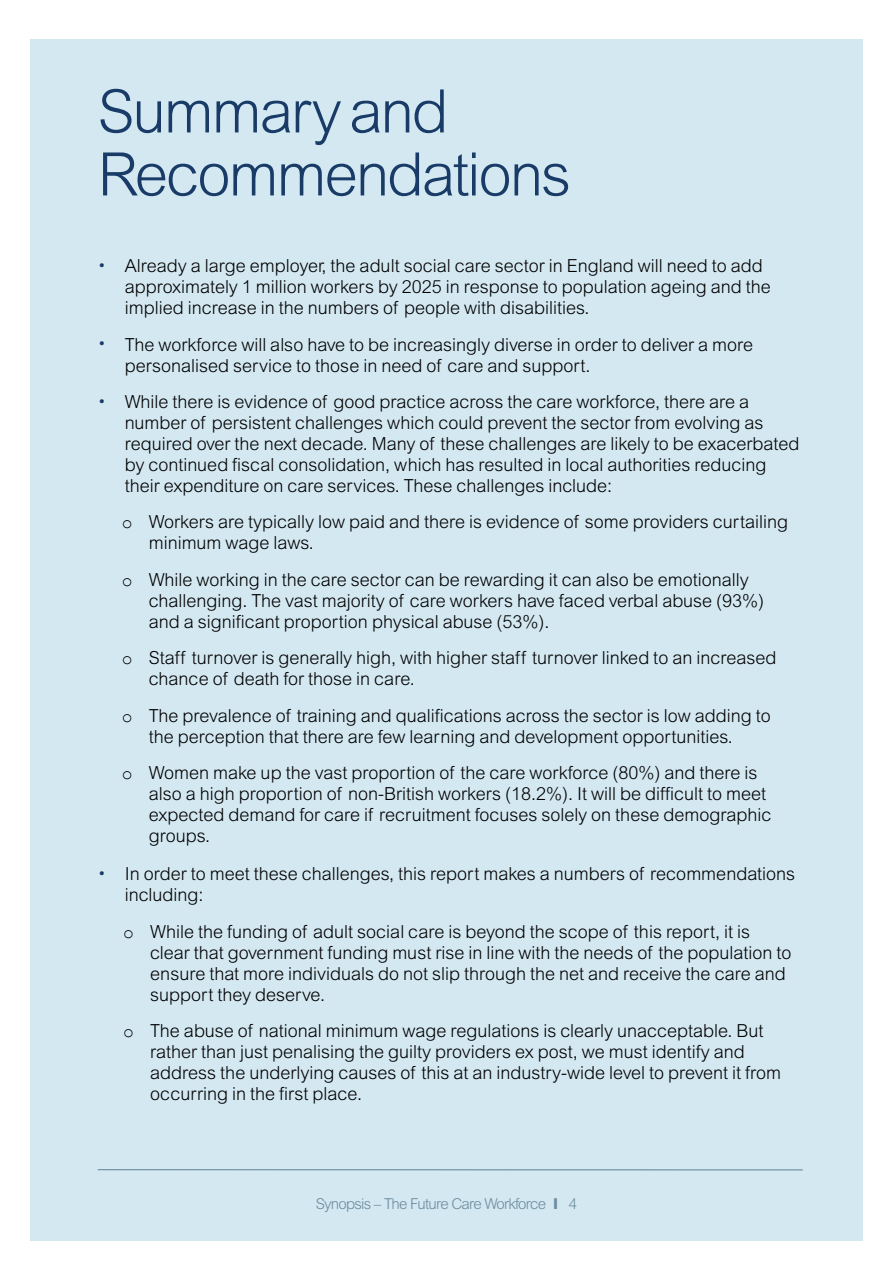
<style>
.page{position:relative;width:893px;height:1263px;background:#fff}
.page>*{position:absolute;margin:0;border:0;box-sizing:border-box;transform-origin:0 0}
.t1{font:300 60px/63px "Arial";letter-spacing:-.035em;color:#193b67}
.t2{font:300 18px/21px "Arial";color:#000}
.t3{font:300 15px "Arial";letter-spacing:-.05em;color:#6b8b9c}
.s1{font-size:16.5px;color:#193b67}
.s2{font-family:"Courier New";font-weight:400}
.s3{font-weight:800}
</style>
<div class="page">
<div style="left:30px;top:39px;width:832px;height:1201px;background:#d4e8f2"></div>
<hr style="left:98px;top:1169px;width:705px;height:1px;background:#6b8b9c">
<h1 class="t1" style="left:98px;top:80px;width:475px">Summary and<br>Recommendations</h1>
<p class="t2" style="left:125px;top:255px;width:647px;text-indent:-27px"><span class="s1">•</span> Already a large employer, the adult social care sector in England will need to add approximately 1 million workers by 2025 in response to population ageing and the implied increase in the numbers of people with disabilities.</p>
<p class="t2" style="left:125px;top:334px;width:630px;text-indent:-27px"><span class="s1">•</span> The workforce will also have to be increasingly diverse in order to deliver a more personalised service to those in need of care and support.</p>
<p class="t2" style="left:125px;top:391px;width:676px;text-indent:-27px"><span class="s1">•</span> While there is evidence of good practice across the care workforce, there are a number of persistent challenges which could prevent the sector from evolving as required over the next decade. Many of these challenges are likely to be exacerbated by continued fiscal consolidation, which has resulted in local authorities reducing their expenditure on care services. These challenges include:</p>
<p class="t2" style="left:149px;top:511px;width:641px;text-indent:-27px"><span class="s2">o</span> Workers are typically low paid and there is evidence of some providers curtailing minimum wage laws.</p>
<p class="t2" style="left:149px;top:569px;width:617px;text-indent:-27px"><span class="s2">o</span> While working in the care sector can be rewarding it can also be emotionally challenging. The vast majority of care workers have faced verbal abuse (93%) and a significant proportion physical abuse (53%).</p>
<p class="t2" style="left:149px;top:647px;width:629px;text-indent:-27px"><span class="s2">o</span> Staff turnover is generally high, with higher staff turnover linked to an increased chance of death for those in care.</p>
<p class="t2" style="left:149px;top:705px;width:624px;text-indent:-27px"><span class="s2">o</span> The prevalence of training and qualifications across the sector is low adding to the perception that there are few learning and development opportunities.</p>
<p class="t2" style="left:149px;top:762px;width:624px;text-indent:-27px"><span class="s2">o</span> Women make up the vast proportion of the care workforce (80%) and there is also a high proportion of non-British workers (18.2%). It will be difficult to meet expected demand for care if recruitment focuses solely on these demographic groups.</p>
<p class="t2" style="left:125px;top:863px;width:672px;text-indent:-27px"><span class="s1">•</span> In order to meet these challenges, this report makes a numbers of recommendations including:</p>
<p class="t2" style="left:150px;top:921px;width:643px;text-indent:-27px"><span class="s2">o</span> While the funding of adult social care is beyond the scope of this report, it is clear that government funding must rise in line with the needs of the population to ensure that more individuals do not slip through the net and receive the care and support they deserve.</p>
<p class="t2" style="left:150px;top:1020px;width:632px;text-indent:-27px"><span class="s2">o</span> The abuse of national minimum wage regulations is clearly unacceptable. But rather than just penalising the guilty providers ex post, we must identify and address the underlying causes of this at an industry-wide level to prevent it from occurring in the first place.</p>
<p class="t3" style="left:316px;top:1195px;width:263px">Synopsis – The Future Care Workforce <span class="s3">I</span> 4</p>
</div>
